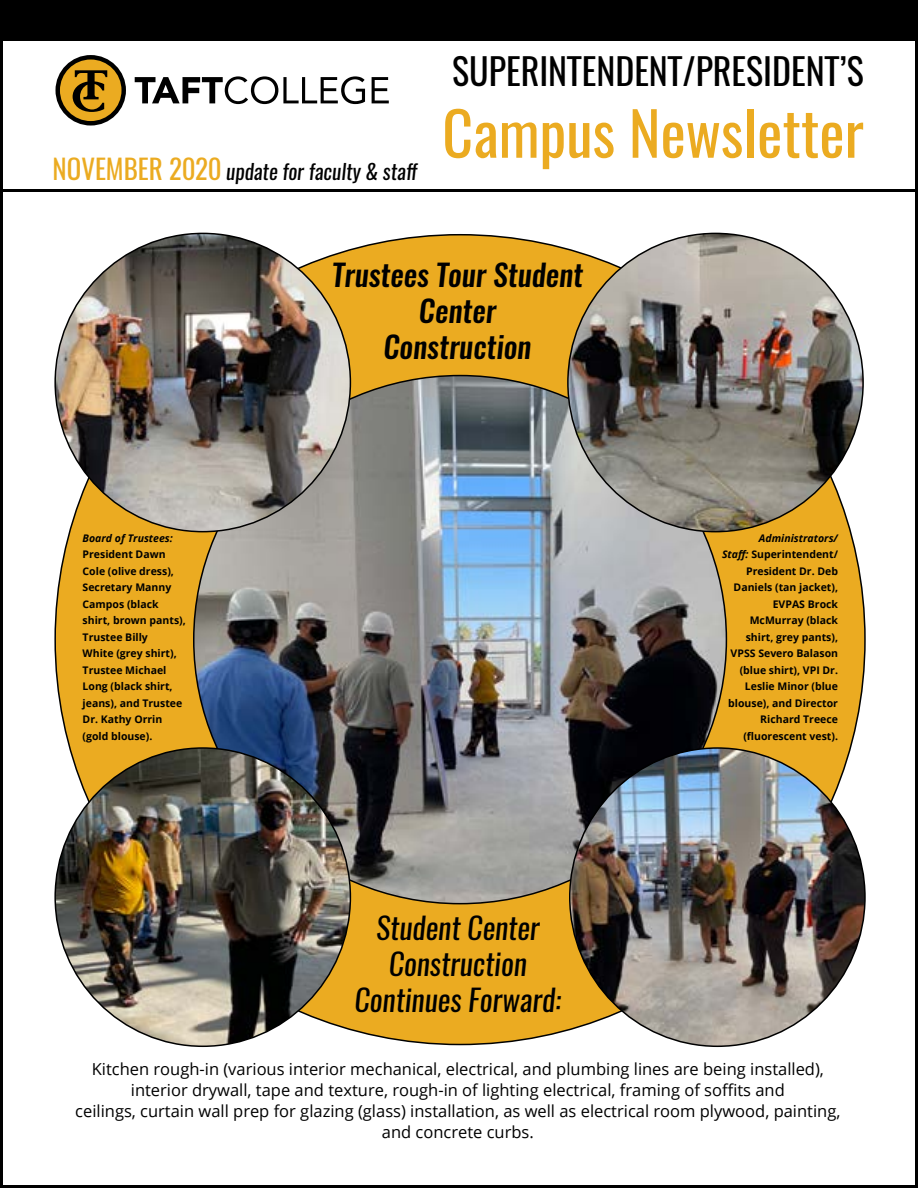
<style>
.page{position:relative;width:918px;height:1188px;background:#fff}
.page>*{position:absolute;margin:0;border:0;box-sizing:border-box;transform-origin:0 0}
.t1{font:60px "Oswald";color:#ebab21}
.t2{font:36px "Oswald";color:#000}
.t3{font:italic 30px/36px "Oswald";color:#000;text-align:center}
.t4{font:italic 500 30px/36px "Oswald";color:#000;text-align:center}
.t5{font:italic 21px "Oswald";color:#000}
.t6{font:16.5px/21px "Open Sans";color:#000;text-align:center}
.t7{font:700 10.5px/16.5px "Open Sans";color:#000}
.t8{font:italic 700 10.5px "Open Sans";color:#000}
.s1{font-style:normal;font-size:27px;color:#ebab21}
.s2{font-style:italic}
</style>
<div class="page">
<svg style="left:135px;top:76px;width:230px;height:28px"></svg>
<svg style="left:372px;top:77px;width:17px;height:26px"></svg>
<svg style="left:56px;top:55px;width:70px;height:71px"></svg>
<hr style="left:0;top:189px;width:918px;height:3px;background:#000">
<div style="left:0;top:0;width:918px;height:40px;background:#000"></div>
<div style="left:55px;top:235px;width:810px;height:810px;background:#ebab21;border-radius:50%"></div>
<img style="left:194px;top:376px;width:532px;height:528px">
<img style="left:568px;top:233px;width:295px;height:299px">
<img style="left:57px;top:233px;width:293px;height:299px">
<img style="left:570px;top:748px;width:295px;height:298px">
<img style="left:55px;top:748px;width:295px;height:298px">
<h3 class="t5" style="left:53px;top:157px;width:367px"><span class="s1">NOVEMBER 2020</span> update for faculty &amp; staff</h3>
<h2 class="t2" style="left:452px;top:46px;width:413px">SUPERINTENDENT/PRESIDENT’S</h2>
<h1 class="t1" style="left:442px;top:92px;width:423px">Campus Newsletter</h1>
<p class="t8" style="left:83px;top:531px;width:92px">Board of Trustees:</p>
<p class="t7" style="left:83px;top:546px;width:105px">President Dawn<br>Cole (olive dress),<br>Secretary Manny<br>Campos (black shirt, brown pants),<br>Trustee Billy<br>White (grey shirt),<br>Trustee Michael<br>Long (black shirt, jeans), and Trustee<br>Dr. Kathy Orrin (gold blouse).</p>
<h3 class="t4" style="left:332px;top:257px;width:253px">Trustees Tour Student<br>Center<br>Construction</h3>
<h3 class="t3" style="left:355px;top:910px;width:208px">Student Center<br>Construction<br>Continues Forward:</h3>
<p class="t7" style="left:722px;top:529px;width:118px;text-align:right"><span class="s2">Administrators/<br>Staff:</span> Superintendent/<br>President Dr. Deb<br>Daniels (tan jacket),<br>EVPAS Brock<br>McMurray (black shirt, grey pants),<br>VPSS Severo Balason (blue shirt), VPI Dr.<br>Leslie Minor (blue blouse), and Director<br>Richard Treece (fluorescent vest).</p>
<p class="t6" style="left:75px;top:1058px;width:767px">Kitchen rough-in (various interior mechanical, electrical, and plumbing lines are being installed), interior drywall, tape and texture, rough-in of lighting electrical, framing of soffits and<br>ceilings, curtain wall prep for glazing (glass) installation, as well as electrical room plywood, painting, and concrete curbs.</p>
</div>
